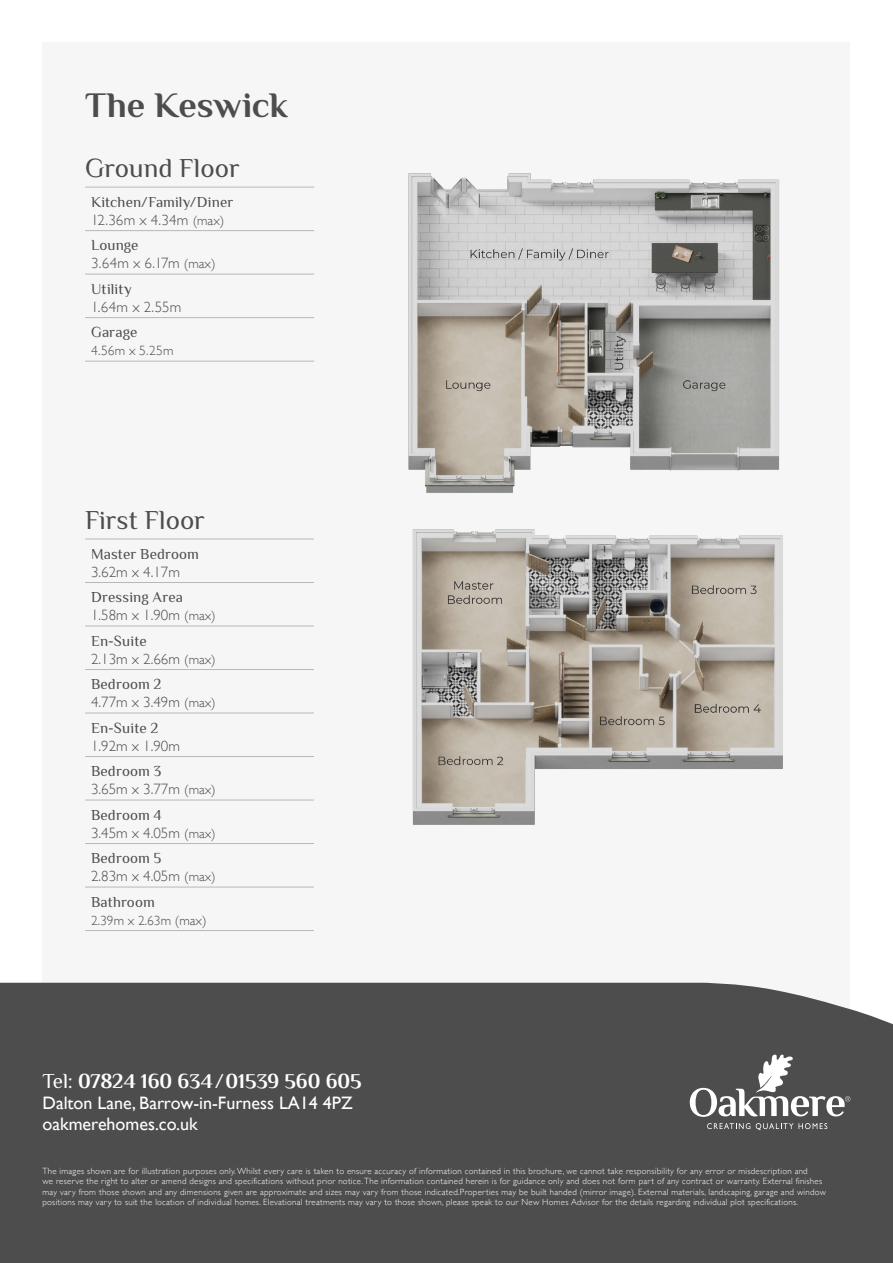
<style>
.page{position:relative;width:893px;height:1263px;background:#fff}
.page>*{position:absolute;margin:0;border:0;box-sizing:border-box;transform-origin:0 0}
.t1{font:700 36px "Philosopher";color:#4d4d4e}
.t2{font:27px "Philosopher";color:#4d4d4e}
.t3{font:700 21px "Philosopher";color:#fff}
.t4{font:18px/21px "Gill Sans";color:#fff}
.t5{font:300 15px "Gill Sans";color:#4d4d4e}
.t6{font:15px "Philosopher";letter-spacing:.01em;color:#4d4d4e}
.t7{font:300 13.5px "Gill Sans";color:#4d4d4e}
.t8{font:300 9px/10.5px "Gill Sans";letter-spacing:.03em;color:#fff}
.s1{font-size:13.5px}
.s2{font-weight:400}
</style>
<div class="page">
<div style="left:43px;top:43px;width:807px;height:1020px;background:#f6f6f6"></div>
<img style="left:408px;top:173px;width:371px;height:320px">
<hr style="left:85px;top:539px;width:229px;height:1px;background:#b9b8b8">
<hr style="left:85px;top:582px;width:229px;height:1px;background:#b9b8b8">
<hr style="left:85px;top:626px;width:229px;height:1px;background:#b9b8b8">
<hr style="left:85px;top:669px;width:229px;height:1px;background:#b9b8b8">
<hr style="left:85px;top:713px;width:229px;height:1px;background:#b9b8b8">
<hr style="left:85px;top:756px;width:229px;height:1px;background:#b9b8b8">
<hr style="left:85px;top:800px;width:229px;height:1px;background:#b9b8b8">
<hr style="left:85px;top:843px;width:229px;height:1px;background:#b9b8b8">
<hr style="left:85px;top:887px;width:229px;height:1px;background:#b9b8b8">
<hr style="left:85px;top:930px;width:229px;height:1px;background:#b9b8b8">
<hr style="left:85px;top:187px;width:229px;height:1px;background:#b9b8b8">
<hr style="left:85px;top:230px;width:229px;height:1px;background:#b9b8b8">
<hr style="left:85px;top:274px;width:229px;height:1px;background:#b9b8b8">
<hr style="left:85px;top:317px;width:229px;height:1px;background:#b9b8b8">
<hr style="left:85px;top:361px;width:229px;height:1px;background:#b9b8b8">
<div style="left:0;top:983px;width:893px;height:280px;background:#4d4d4e"></div>
<svg style="left:707px;top:1123px;width:43px;height:6px"></svg>
<svg style="left:756px;top:1123px;width:71px;height:7px"></svg>
<svg style="left:690px;top:1052px;width:160px;height:65px"></svg>
<img style="left:412px;top:529px;width:371px;height:296px">
<h1 class="t1" style="left:85px;top:82px;width:204px">The Keswick</h1>
<h2 class="t2" style="left:85px;top:151px;width:156px">Ground Floor</h2>
<h3 class="t6" style="left:91px;top:192px;width:144px">Kitchen/Family/Diner</h3>
<h3 class="t5" style="left:91px;top:208px;width:135px">12.36m x 4.34m <span class="s1">(max)</span></h3>
<h3 class="t6" style="left:91px;top:235px;width:49px">Lounge</h3>
<h3 class="t5" style="left:91px;top:251px;width:126px">3.64m x 6.17m <span class="s1">(max)</span></h3>
<h3 class="t6" style="left:91px;top:279px;width:42px">Utility</h3>
<h3 class="t5" style="left:91px;top:295px;width:92px">1.64m x 2.55m</h3>
<h3 class="t6" style="left:91px;top:322px;width:48px">Garage</h3>
<h3 class="t7" style="left:91px;top:340px;width:84px">4.56m x 5.25m</h3>
<h2 class="t2" style="left:85px;top:503px;width:121px">First Floor</h2>
<h3 class="t6" style="left:91px;top:544px;width:109px">Master Bedroom</h3>
<h3 class="t5" style="left:91px;top:560px;width:90px">3.62m x 4.17m</h3>
<h3 class="t6" style="left:91px;top:587px;width:94px">Dressing Area</h3>
<h3 class="t5" style="left:91px;top:603px;width:126px">1.58m x 1.90m <span class="s1">(max)</span></h3>
<h3 class="t6" style="left:91px;top:631px;width:57px">En-Suite</h3>
<h3 class="t5" style="left:91px;top:647px;width:126px">2.13m x 2.66m <span class="s1">(max)</span></h3>
<h3 class="t6" style="left:91px;top:674px;width:72px">Bedroom 2</h3>
<h3 class="t5" style="left:91px;top:690px;width:126px">4.77m x 3.49m <span class="s1">(max)</span></h3>
<h3 class="t6" style="left:91px;top:718px;width:69px">En-Suite 2</h3>
<h3 class="t5" style="left:91px;top:734px;width:90px">1.92m x 1.90m</h3>
<h3 class="t6" style="left:91px;top:761px;width:72px">Bedroom 3</h3>
<h3 class="t5" style="left:91px;top:777px;width:126px">3.65m x 3.77m <span class="s1">(max)</span></h3>
<h3 class="t6" style="left:91px;top:805px;width:72px">Bedroom 4</h3>
<h3 class="t5" style="left:91px;top:821px;width:126px">3.45m x 4.05m <span class="s1">(max)</span></h3>
<h3 class="t6" style="left:91px;top:848px;width:72px">Bedroom 5</h3>
<h3 class="t5" style="left:91px;top:864px;width:126px">2.83m x 4.05m <span class="s1">(max)</span></h3>
<h3 class="t6" style="left:91px;top:892px;width:65px">Bathroom</h3>
<h3 class="t7" style="left:91px;top:909px;width:117px">2.39m x 2.63m (max)</h3>
<h3 class="t3" style="left:43px;top:1067px;width:320px"><span class="s2">Tel:</span> 07824 160 634 <span class="s2">/</span> 01539 560 605</h3>
<h3 class="t4" style="left:43px;top:1092px;width:312px">Dalton Lane, Barrow-in-Furness LA14 4PZ oakmerehomes.co.uk</h3>
<p class="t8" style="left:43px;top:1165px;width:785px">The images shown are for illustration purposes only. Whilst every care is taken to ensure accuracy of information contained in this brochure, we cannot take responsibility for any error or misdescription and<br>we reserve the right to alter or amend designs and specifications without prior notice. The information contained herein is for guidance only and does not form part of any contract or warranty. External finishes may vary from those shown and any dimensions given are approximate and sizes may vary from those indicated.Properties may be built handed (mirror image). External materials, landscaping, garage and window positions may vary to suit the location of individual homes. Elevational treatments may vary to those shown, please speak to our New Homes Advisor for the details regarding individual plot specifications.</p>
</div>
